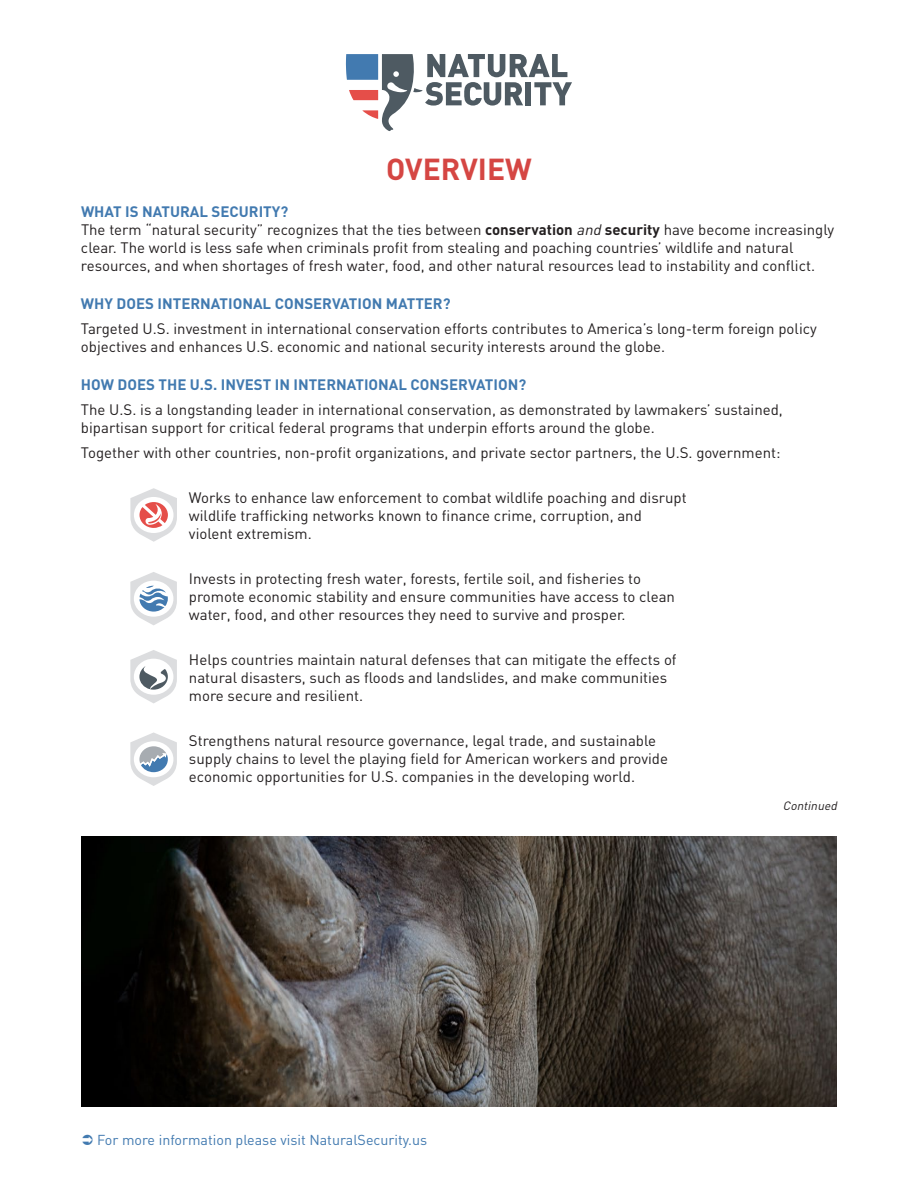
<style>
.page{position:relative;width:918px;height:1188px;background:#fff}
.page>*{position:absolute;margin:0;border:0;box-sizing:border-box;transform-origin:0 0}
.t1{font:700 30px "DIN";color:#d54643}
.t2{font:15px/18px "DIN";color:#231f20}
.t3{font:700 15px "DIN";color:#427ab0}
.t4{font:14.25px "DIN";color:#427ab0}
.t5{font:italic 12px "DIN";color:#231f20}
.s1{font-weight:700;color:#427ab0}
.s2{font-weight:700}
.s3{font-style:italic}
</style>
<div class="page">
<img style="left:81px;top:837px;width:756px;height:270px">
<svg style="left:346px;top:54px;width:226px;height:77px"></svg>
<svg style="left:130px;top:488px;width:47px;height:54px"></svg>
<svg style="left:130px;top:572px;width:47px;height:53px"></svg>
<svg style="left:130px;top:650px;width:47px;height:53px"></svg>
<svg style="left:130px;top:732px;width:47px;height:54px"></svg>
<h1 class="t1" style="left:386px;top:149px;width:147px">OVERVIEW</h1>
<p class="t2" style="left:81px;top:202px;width:755px"><span class="s1">WHAT IS NATURAL SECURITY?<br></span>The term “natural security” recognizes that the ties between <span class="s2">conservation</span> <span class="s3">and</span><span class="s2">security</span> have become increasingly clear. The world is less safe when criminals profit from stealing and poaching countries’ wildlife and natural resources, and when shortages of fresh water, food, and other natural resources lead to instability and conflict.</p>
<p class="t3" style="left:81px;top:294px;width:371px">WHY DOES INTERNATIONAL CONSERVATION MATTER?</p>
<p class="t2" style="left:81px;top:319px;width:737px">Targeted U.S. investment in international conservation efforts contributes to America’s long-term foreign policy objectives and enhances U.S. economic and national security interests around the globe.</p>
<p class="t3" style="left:81px;top:375px;width:447px">HOW DOES THE U.S. INVEST IN INTERNATIONAL CONSERVATION?</p>
<p class="t2" style="left:81px;top:400px;width:703px">The U.S. is a longstanding leader in international conservation, as demonstrated by lawmakers’ sustained, bipartisan support for critical federal programs that underpin efforts around the globe.</p>
<p class="t2" style="left:81px;top:443px;width:701px">Together with other countries, non-profit organizations, and private sector partners, the U.S. government:</p>
<p class="t2" style="left:189px;top:488px;width:499px">Works to enhance law enforcement to combat wildlife poaching and disrupt wildlife trafficking networks known to finance crime, corruption, and violent extremism.</p>
<p class="t2" style="left:189px;top:569px;width:487px">Invests in protecting fresh water, forests, fertile soil, and fisheries to promote economic stability and ensure communities have access to clean water, food, and other resources they need to survive and prosper.</p>
<p class="t2" style="left:189px;top:650px;width:489px">Helps countries maintain natural defenses that can mitigate the effects of natural disasters, such as floods and landslides, and make communities more secure and resilient.</p>
<p class="t2" style="left:189px;top:731px;width:480px">Strengthens natural resource governance, legal trade, and sustainable supply chains to level the playing field for American workers and provide economic opportunities for U.S. companies in the developing world.</p>
<p class="t4" style="left:97px;top:1131px;width:331px">For more information please visit NaturalSecurity.us</p>
<p class="t5" style="left:783px;top:798px;width:58px">Continued</p>
</div>
